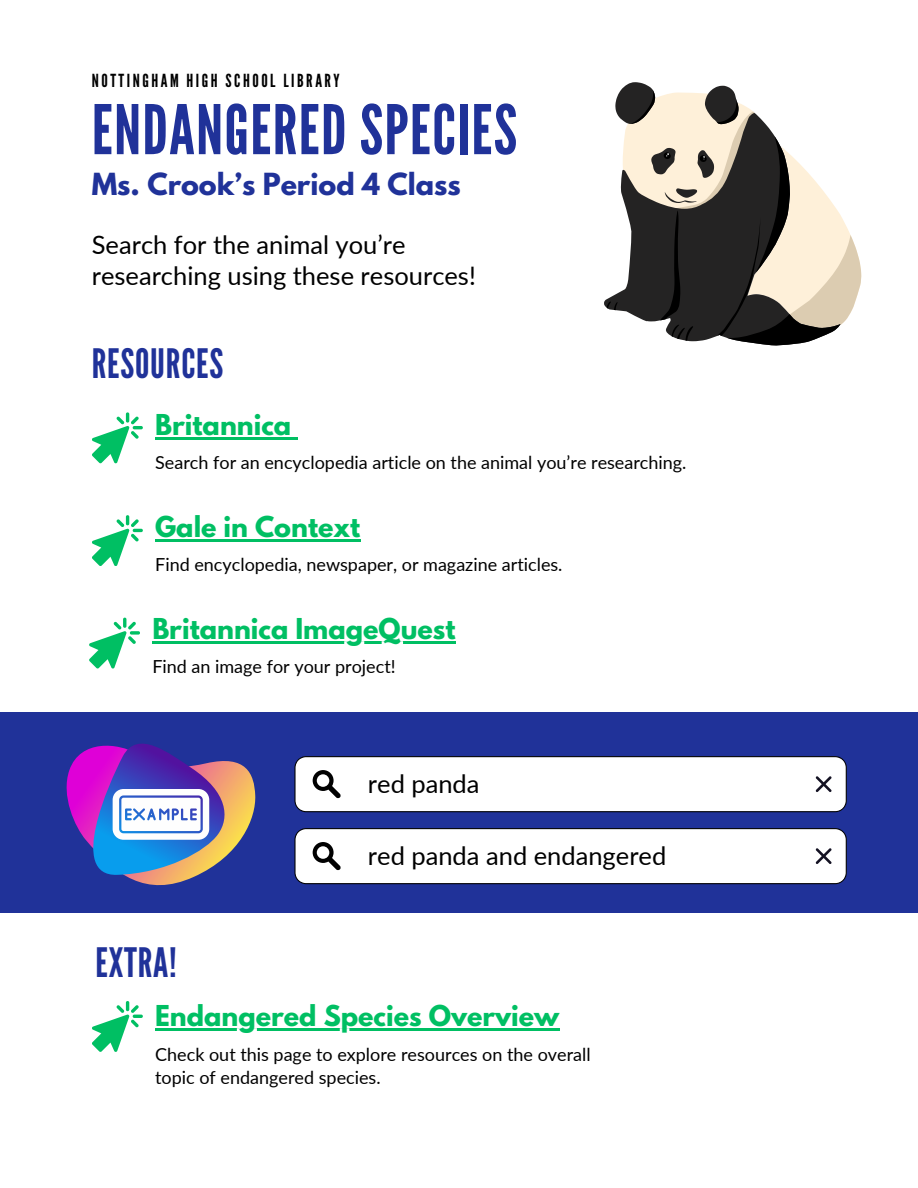
<style>
.page{position:relative;width:918px;height:1188px;background:#fff}
.page>*{position:absolute;margin:0;border:0;box-sizing:border-box;transform-origin:0 0}
.t1{font:68.25px "League Gothic";letter-spacing:.02em;color:#203299}
.t2{font:40.5px "League Gothic";letter-spacing:.02em;color:#203299}
.t3{font:700 27px "League Spartan";color:#203299}
.t4{font:25.5px/31px "Lato";color:#000}
.t5{font:700 25.5px "League Spartan";color:#00bf63}
.t6{font:18px/22.5px "Lato";color:#000}
.t7{font:18px "League Gothic";letter-spacing:.14em;color:#000}
</style>
<div class="page">
<svg style="left:92px;top:412px;width:50px;height:51px"></svg>
<svg style="left:92px;top:515px;width:50px;height:51px"></svg>
<svg style="left:92px;top:1001px;width:50px;height:51px"></svg>
<svg style="left:604px;top:82px;width:129px;height:226px"></svg>
<svg style="left:607px;top:90px;width:231px;height:255px"></svg>
<svg style="left:666px;top:112px;width:195px;height:216px"></svg>
<div style="left:0;top:712px;width:918px;height:200px;background:#203299"></div>
<svg style="left:294px;top:756px;width:553px;height:56px;background:#efeff0"></svg>
<svg style="left:66px;top:743px;width:190px;height:143px"></svg>
<hr style="left:155px;top:437px;width:136px;height:3px;background:#00bf63">
<svg style="left:291px;top:437px;width:7px;height:3px"></svg>
<hr style="left:155px;top:539px;width:205px;height:3px;background:#00bf63">
<hr style="left:155px;top:1029px;width:404px;height:2px;background:#00bf63">
<svg style="left:294px;top:828px;width:553px;height:56px;background:#efeff0"></svg>
<svg style="left:89px;top:618px;width:51px;height:50px"></svg>
<hr style="left:152px;top:642px;width:303px;height:2px;background:#00bf63">
<h3 class="t7" style="left:92px;top:70px;width:250px">NOTTINGHAM HIGH SCHOOL LIBRARY</h3>
<h1 class="t1" style="left:92px;top:90px;width:427px">ENDANGERED SPECIES</h1>
<p class="t3" style="left:92px;top:171px;width:371px">Ms. Crook’s Period 4 Class</p>
<h3 class="t4" style="left:92px;top:229px;width:386px">Search for the animal you’re researching using these resources!</h3>
<p class="t2" style="left:92px;top:340px;width:133px">RESOURCES</p>
<h4 class="t5" style="left:155px;top:412px;width:138px">Britannica</h4>
<p class="t6" style="left:155px;top:451px;width:533px">Search for an encyclopedia article on the animal you’re researching.</p>
<h2 class="t5" style="left:155px;top:514px;width:207px">Gale in Context</h2>
<h3 class="t6" style="left:155px;top:553px;width:409px">Find encyclopedia, newspaper, or magazine articles.</h3>
<p class="t5" style="left:152px;top:617px;width:305px">Britannica ImageQuest</p>
<p class="t6" style="left:152px;top:655px;width:245px">Find an image for your project!</p>
<h5 class="t4" style="left:368px;top:768px;width:113px">red panda</h5>
<p class="t2" style="left:96px;top:939px;width:83px">EXTRA!</p>
<h3 class="t4" style="left:368px;top:840px;width:300px">red panda and endangered</h3>
<p class="t5" style="left:155px;top:1004px;width:406px">Endangered Species Overview</p>
<p class="t6" style="left:155px;top:1043px;width:437px">Check out this page to explore resources on the overall topic of endangered species.</p>
</div>
